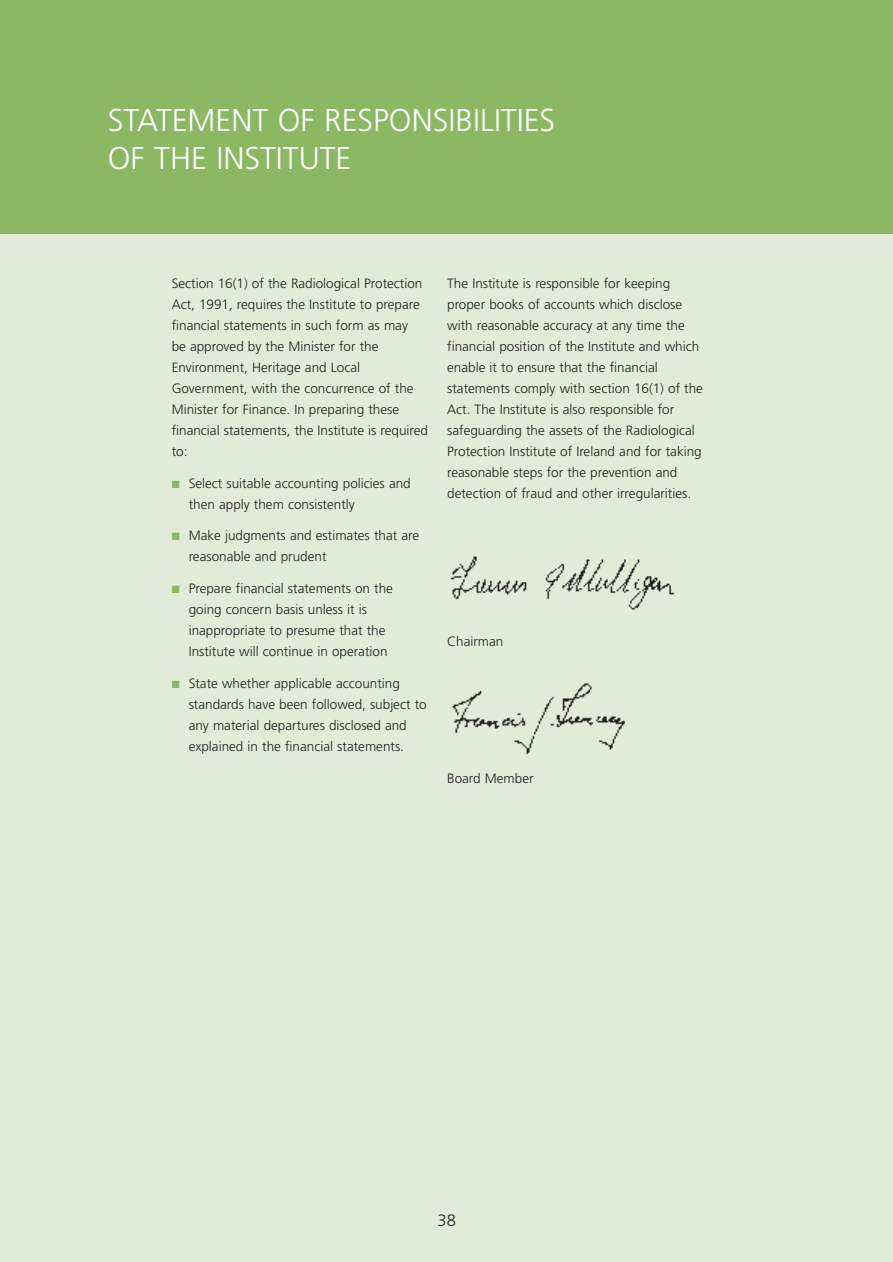
<style>
.page{position:relative;width:893px;height:1262px;background:#fff}
.page>*{position:absolute;margin:0;border:0;box-sizing:border-box;transform-origin:0 0}
.t1{font:300 31.5px/37.8px "Frutiger";color:#fff}
.t2{font:300 16.5px "Frutiger";color:#231f1f}
.t3{font:300 13.5px/21px "Frutiger";color:#231f1f}
.s1{color:#8cb864}
</style>
<div class="page">
<div style="left:0;top:0;width:892px;height:1261px;background:#e2ebd8"></div>
<img style="left:452px;top:683px;width:173px;height:72px">
<img style="left:450px;top:556px;width:225px;height:54px">
<div style="left:0;top:0;width:892px;height:234px;background:#8cb864"></div>
<h1 class="t1" style="left:108px;top:104px;width:449px">STATEMENT OF RESPONSIBILITIES<br>OF THE INSTITUTE</h1>
<p class="t3" style="left:172px;top:274px;width:258px">Section 16(1) of the Radiological Protection Act, 1991, requires the Institute to prepare financial statements in such form as may<br>be approved by the Minister for the Environment, Heritage and Local Government, with the concurrence of the Minister for Finance. In preparing these financial statements, the Institute is required to:</p>
<p class="t3" style="left:189px;top:473px;width:223px;text-indent:-17px"><span class="s1">■</span> Select suitable accounting policies and then apply them consistently</p>
<p class="t3" style="left:189px;top:526px;width:232px;text-indent:-17px"><span class="s1">■</span> Make judgments and estimates that are reasonable and prudent</p>
<p class="t3" style="left:189px;top:579px;width:206px;text-indent:-17px"><span class="s1">■</span> Prepare financial statements on the going concern basis unless it is inappropriate to presume that the Institute will continue in operation</p>
<p class="t3" style="left:189px;top:673px;width:239px;text-indent:-17px"><span class="s1">■</span> State whether applicable accounting standards have been followed, subject to any material departures disclosed and explained in the financial statements.</p>
<p class="t3" style="left:447px;top:274px;width:257px">The Institute is responsible for keeping proper books of accounts which disclose with reasonable accuracy at any time the financial position of the Institute and which enable it to ensure that the financial statements comply with section 16(1) of the Act. The Institute is also responsible for safeguarding the assets of the Radiological Protection Institute of Ireland and for taking reasonable steps for the prevention and detection of fraud and other irregularities.</p>
<p class="t3" style="left:447px;top:631px;width:58px">Chairman</p>
<p class="t3" style="left:447px;top:768px;width:88px">Board Member</p>
<p class="t2" style="left:437px;top:1213px;width:20px">38</p>
</div>
